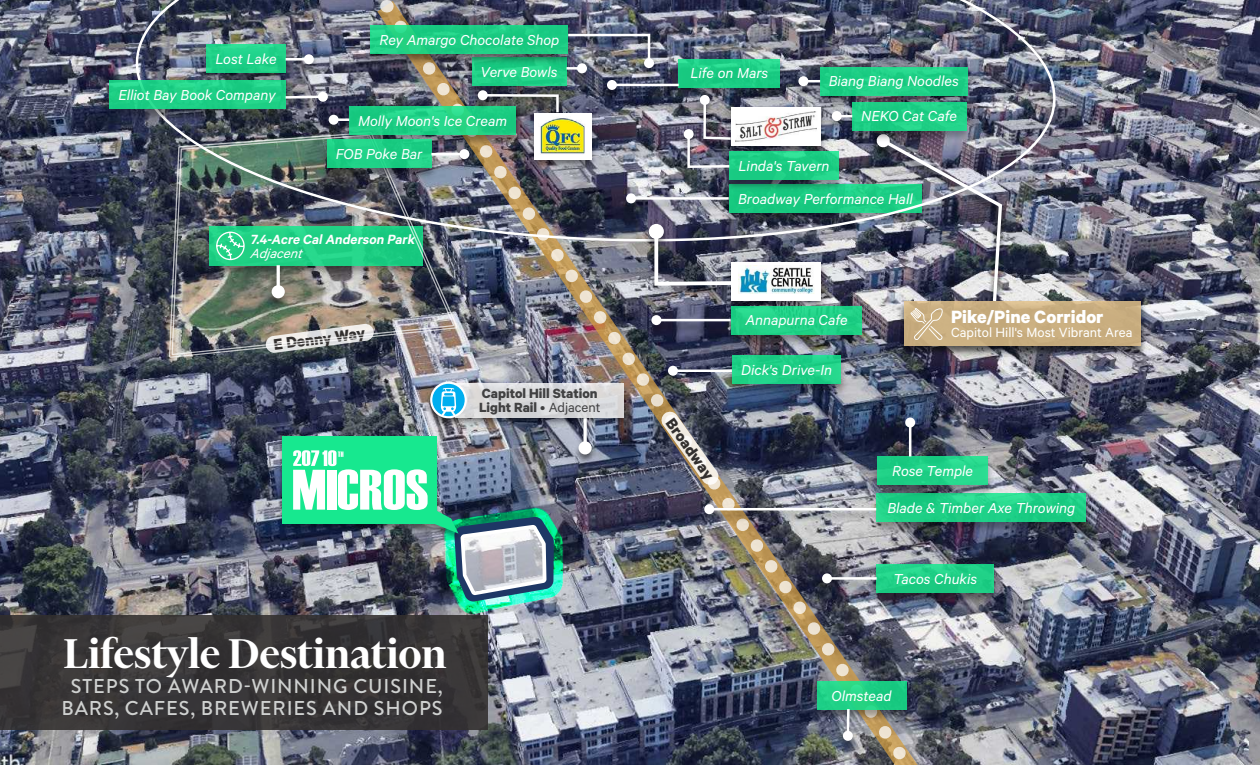
<style>
.page{position:relative;width:1260px;height:765px;background:#fff}
.page>*{position:absolute;margin:0;border:0;box-sizing:border-box;transform-origin:0 0}
.t1{font:600 47.5px "Financier Display";color:#fff}
.t2{font:500 20px/22.5px "Brandon Grotesque";letter-spacing:.045em;color:#cfd1d0;text-align:center}
.t3{font:700 20px "Calibre";color:#fff}
.t4{font:700 17.38px "Calibre";color:#322f2e}
.t5{font:italic 16.25px "Calibre";color:#fff}
.t6{font:700 15px/13.8px "Calibre";color:#414142}
.t7{font:15px "Calibre";color:#fff}
.t8{font:italic 600 15px "Calibre";color:#fff}
.t9{font:italic 15px "Calibre";color:#fff}
.s1{font-weight:400}
</style>
<div class="page">
<img style="left:0;top:1px;width:1260px;height:764px">
<img style="left:383px;top:253px;width:567px;height:512px">
<div style="left:661px;top:355px;width:187px;height:42px;background:#000;opacity:.4"></div>
<div style="left:732px;top:355px;width:109px;height:29px;background:#1fd188"></div>
<hr style="left:673px;top:370px;width:59px;height:2px;background:#fff">
<div style="left:668px;top:366px;width:10px;height:10px;background:#fff;border-radius:50%"></div>
<div style="left:810px;top:681px;width:104px;height:73px;background:#000;opacity:.4"></div>
<div style="left:817px;top:681px;width:90px;height:29px;background:linear-gradient(to right,#28d88b,#18c97f)"></div>
<svg style="left:845px;top:707px;width:6px;height:25px"></svg>
<div style="left:843px;top:731px;width:10px;height:10px;background:#fff;border-radius:50%"></div>
<div style="left:698px;top:493px;width:395px;height:42px;background:#000;opacity:.4"></div>
<svg style="left:877px;top:493px;width:209px;height:29px;background:#1ecf86"></svg>
<hr style="left:709px;top:508px;width:167px;height:2px;background:#fff">
<div style="left:704px;top:504px;width:10px;height:10px;background:#fff;border-radius:50%"></div>
<div style="left:871px;top:134px;width:276px;height:223px;background:#000;opacity:.4"></div>
<div style="left:904px;top:301px;width:237px;height:45px;background:#c8ad7f"></div>
<img style="left:876px;top:253px;width:128px;height:87px">
<div style="left:0;top:615px;width:488px;height:115px;background:linear-gradient(to bottom,#3c3939,#373536)"></div>
<div style="left:424px;top:380px;width:206px;height:84px;background:#000;opacity:.55"></div>
<div style="left:455px;top:383px;width:169px;height:34px;background:#dadadb"></div>
<svg style="left:431px;top:383px;width:35px;height:34px"></svg>
<div style="left:430px;top:382px;width:37px;height:36px;border:2px solid #fff;border-radius:50%"></div>
<svg style="left:441px;top:388px;width:15px;height:28px"></svg>
<svg style="left:583px;top:418px;width:4px;height:23px"></svg>
<div style="left:579px;top:441px;width:13px;height:13px;background:#fff;border-radius:50%"></div>
<img style="left:131px;top:0;width:928px;height:253px">
<div style="left:642px;top:222px;width:186px;height:89px;background:#000;opacity:.45"></div>
<svg style="left:653px;top:228px;width:82px;height:60px;background:#5d5f6f"></svg>
<div style="left:649px;top:224px;width:15px;height:15px;background:#fff;border-radius:50%"></div>
<div style="left:731px;top:262px;width:90px;height:38px;background:#fff"></div>
<img style="left:738px;top:265px;width:76px;height:28px">
<svg style="left:660px;top:411px;width:60px;height:75px;background:#7f7f86"></svg>
<img style="left:168px;top:91px;width:291px;height:295px">
<img style="left:171px;top:134px;width:285px;height:222px">
<div style="left:465px;top:57px;width:129px;height:42px;background:#000;opacity:.4"></div>
<div style="left:472px;top:58px;width:95px;height:28px;background:#1dce85"></div>
<div style="left:364px;top:24px;width:296px;height:55px;background:#000;opacity:.5"></div>
<div style="left:370px;top:26px;width:198px;height:28px;background:#1ccd82"></div>
<svg style="left:566px;top:33px;width:86px;height:33px;background:#717885"></svg>
<div style="left:644px;top:58px;width:10px;height:10px;background:#fff;border-radius:50%"></div>
<div style="left:645px;top:306px;width:223px;height:41px;background:#000;opacity:.4"></div>
<div style="left:732px;top:306px;width:130px;height:28px;background:#22d388"></div>
<hr style="left:656px;top:319px;width:75px;height:2px;background:#fff">
<div style="left:651px;top:315px;width:10px;height:10px;background:#fff;border-radius:50%"></div>
<div style="left:677px;top:129px;width:168px;height:64px;background:#000;opacity:.4"></div>
<svg style="left:729px;top:151px;width:110px;height:29px;background:#1cce84"></svg>
<img style="left:686px;top:97px;width:47px;height:72px">
<div style="left:684px;top:129px;width:10px;height:10px;background:#fff;border-radius:50%"></div>
<div style="left:322px;top:106px;width:201px;height:42px;background:#000;opacity:.4"></div>
<svg style="left:349px;top:106px;width:122px;height:29px;background:#20d186"></svg>
<hr style="left:334px;top:118px;width:15px;height:3px;background:#fff">
<div style="left:329px;top:115px;width:10px;height:10px;background:#fff;border-radius:50%"></div>
<div style="left:200px;top:44px;width:120px;height:42px;background:#000;opacity:.4"></div>
<div style="left:206px;top:44px;width:80px;height:29px;background:#1fd289"></div>
<hr style="left:286px;top:58px;width:23px;height:3px;background:#fff">
<div style="left:304px;top:54px;width:10px;height:10px;background:#fff;border-radius:50%"></div>
<div style="left:471px;top:88px;width:127px;height:83px;background:#000;opacity:.5"></div>
<svg style="left:480px;top:93px;width:80px;height:22px;background:#587c6e"></svg>
<div style="left:478px;top:90px;width:10px;height:10px;background:#fff;border-radius:50%"></div>
<div style="left:534px;top:113px;width:57px;height:46px;background:#fff"></div>
<img style="left:540px;top:118px;width:45px;height:36px">
<div style="left:320px;top:139px;width:156px;height:42px;background:#000;opacity:.4"></div>
<div style="left:327px;top:140px;width:104px;height:28px;background:#1ed086"></div>
<hr style="left:431px;top:153px;width:33px;height:2px;background:#fff">
<div style="left:459px;top:149px;width:10px;height:10px;background:#fff;border-radius:50%"></div>
<div style="left:825px;top:101px;width:148px;height:42px;background:#000;opacity:.4"></div>
<div style="left:852px;top:102px;width:114px;height:28px;background:#1ecf85"></div>
<hr style="left:837px;top:115px;width:15px;height:3px;background:#fff">
<div style="left:832px;top:111px;width:10px;height:10px;background:#fff;border-radius:50%"></div>
<div style="left:871px;top:417px;width:124px;height:81px;background:#000;opacity:.4"></div>
<div style="left:877px;top:456px;width:111px;height:29px;background:#20d188"></div>
<hr style="left:909px;top:423px;width:2px;height:33px;background:#fff">
<div style="left:905px;top:418px;width:10px;height:10px;background:#fff;border-radius:50%"></div>
<div style="left:815px;top:564px;width:186px;height:42px;background:#000;opacity:.4"></div>
<div style="left:877px;top:564px;width:117px;height:29px;background:#1fd086"></div>
<hr style="left:827px;top:577px;width:50px;height:3px;background:#fff">
<div style="left:822px;top:573px;width:10px;height:10px;background:#fff;border-radius:50%"></div>
<div style="left:102px;top:80px;width:232px;height:42px;background:#000;opacity:.4"></div>
<svg style="left:109px;top:80px;width:176px;height:29px;background:#1ed086"></svg>
<svg style="left:283px;top:94px;width:36px;height:6px"></svg>
<div style="left:318px;top:92px;width:10px;height:10px;background:#fff;border-radius:50%"></div>
<div style="left:278px;top:436px;width:185px;height:106px;background:#000;opacity:.4"></div>
<div style="left:282px;top:436px;width:155px;height:88px;background:#17e88f"></div>
<img style="left:293px;top:450px;width:281px;height:315px">
<p class="t5" style="left:215px;top:49px;width:63px">Lost Lake</p>
<p class="t5" style="left:118px;top:85px;width:159px">Elliot Bay Book Company</p>
<p class="t5" style="left:379px;top:31px;width:181px">Rey Amargo Chocolate Shop</p>
<p class="t5" style="left:481px;top:63px;width:78px">Verve Bowls</p>
<p class="t5" style="left:358px;top:111px;width:150px">Molly Moon's Ice Cream</p>
<p class="t5" style="left:336px;top:145px;width:88px">FOB Poke Bar</p>
<p class="t8" style="left:250px;top:230px;width:169px">7.4-Acre CalAnderson Park</p>
<p class="t9" style="left:250px;top:244px;width:56px">Adjacent</p>
<p class="t4" style="left:273px;top:334px;width:93px;rotate:-7deg">E Denny Way</p>
<p class="t6" style="left:479px;top:386px;width:123px">Capitol Hill Station<br>Light Rail <span class="s1">• Adjacent</span></p>
<h1 class="t1" style="left:64px;top:622px;width:384px">Lifestyle Destination</h1>
<p class="t2" style="left:61px;top:675px;width:383px">STEPS TO AWARD-WINNING CUISINE,<br>BARS, CAFES, BREWERIES AND SHOPS</p>
<p class="t5" style="left:690px;top:64px;width:79px">Life on Mars</p>
<p class="t5" style="left:829px;top:72px;width:131px">Biang Biang Noodles</p>
<p class="t5" style="left:861px;top:107px;width:97px">NEKO Cat Cafe</p>
<p class="t5" style="left:738px;top:156px;width:93px">Linda's Tavern</p>
<p class="t5" style="left:738px;top:189px;width:176px">Broadway Performance Hall</p>
<p class="t4" style="left:678px;top:414px;width:72px;rotate:54deg">Broadway</p>
<p class="t5" style="left:745px;top:311px;width:104px">Annapurna Cafe</p>
<p class="t5" style="left:741px;top:360px;width:92px">Dick's Drive-In</p>
<p class="t3" style="left:951px;top:305px;width:154px">Pike/Pine Corridor</p>
<p class="t7" style="left:951px;top:323px;width:183px">Capitol Hill's Most Vibrant Area</p>
<p class="t5" style="left:892px;top:461px;width:83px">Rose Temple</p>
<p class="t5" style="left:887px;top:499px;width:189px">Blade &amp; Timber Axe Throwing</p>
<p class="t5" style="left:893px;top:569px;width:85px">Tacos Chukis</p>
<p class="t5" style="left:832px;top:686px;width:62px">Olmstead</p>
</div>
